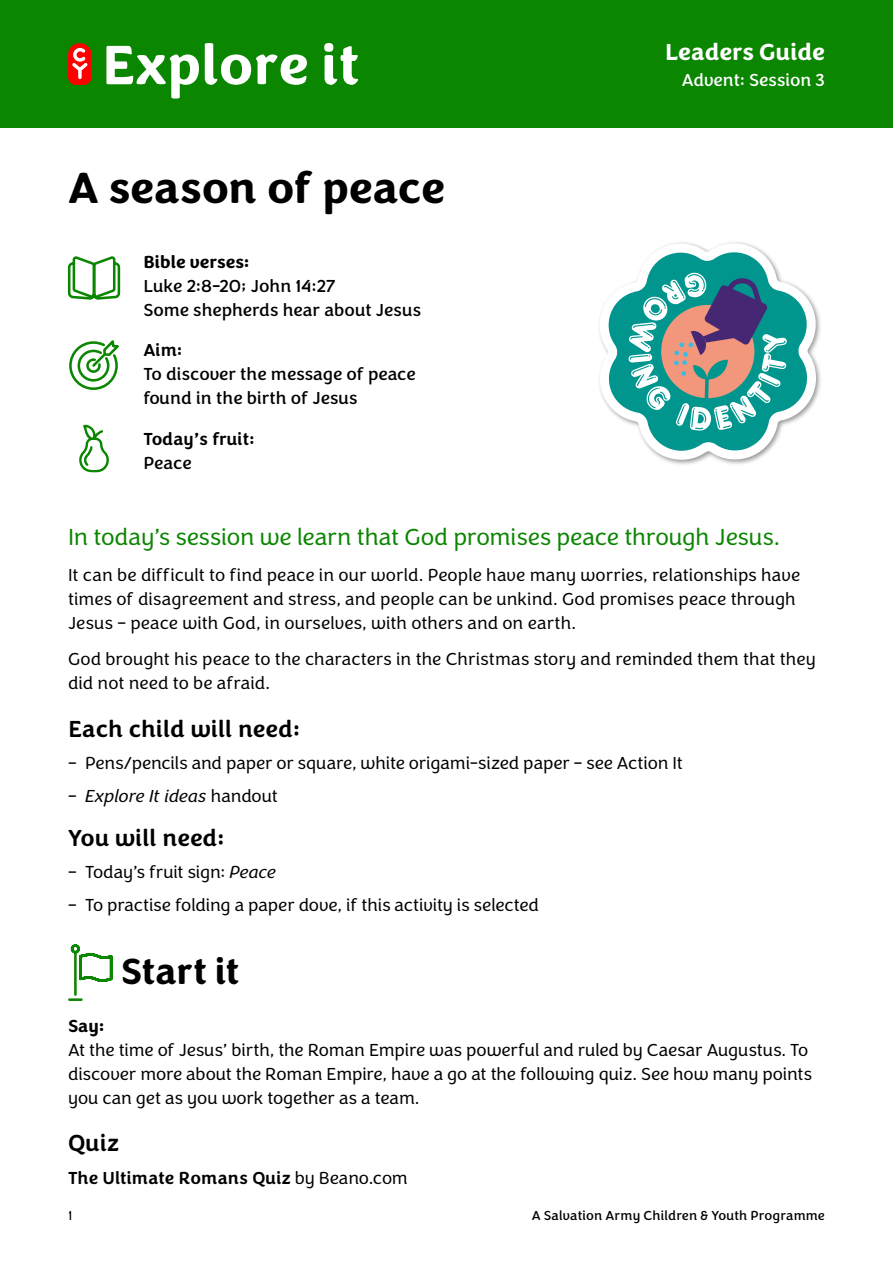
<style>
.page{position:relative;width:893px;height:1263px;background:#fff}
.page>*{position:absolute;margin:0;border:0;box-sizing:border-box;transform-origin:0 0}
.t1{font:700 45px "Congenial";letter-spacing:-.005em;color:#000}
.H2{font:700 37.5px "Congenial";letter-spacing:-.01em;color:#000}
.Intro{font:300 24px "Congenial";letter-spacing:-.005em;color:#0b8600}
.H3{font:500 24px "Congenial";color:#000}
.t2{font:700 24px "Congenial";color:#fff}
.Body_-_Standard{font:300 18px/24px "Congenial";letter-spacing:-.005em;color:#000}
.Body_-_Standard-2{font:18px/24px "Congenial";color:#000}
.Body_-_Standard-3{font:500 18px "Congenial";letter-spacing:-.005em;color:#000}
.t3{font:italic 300 18px "Congenial";letter-spacing:-.015em;color:#000}
.Section{font:700 18px "Congenial";letter-spacing:.005em;color:#000}
.t4{font:18px "Congenial";color:#fff}
.Section-2{font:500 18px "Congenial";color:#000}
.t5{font:13.5px "Congenial";letter-spacing:.005em;color:#000}
.t6{font:300 13.5px "Congenial";color:#000}
.s1{font-style:normal}
.s2{font-style:italic}
.s3{font-weight:300}
</style>
<div class="page">
<div style="left:0;top:0;width:893px;height:128px;background:#0b8600"></div>
<svg style="left:68px;top:43px;width:24px;height:42px"></svg>
<svg style="left:106px;top:46px;width:93px;height:53px"></svg>
<svg style="left:205px;top:43px;width:102px;height:42px"></svg>
<svg style="left:324px;top:43px;width:34px;height:42px"></svg>
<svg style="left:69px;top:340px;width:50px;height:50px"></svg>
<svg style="left:67px;top:257px;width:54px;height:43px"></svg>
<svg style="left:68px;top:944px;width:45px;height:57px"></svg>
<svg style="left:79px;top:424px;width:30px;height:48px"></svg>
<img style="left:599px;top:242px;width:222px;height:223px">
<svg style="left:600px;top:243px;width:216px;height:217px"></svg>
<svg style="left:628px;top:272px;width:159px;height:159px"></svg>
<h1 class="t1" style="left:68px;top:159px;width:378px">A season of peace</h1>
<p class="Section" style="left:144px;top:251px;width:108px">Bible verses:</p>
<p class="Body_-_Standard-2" style="left:144px;top:274px;width:194px">Luke 2:8-20; John 14:27</p>
<p class="Body_-_Standard-2" style="left:144px;top:298px;width:279px">Some shepherds hear about Jesus</p>
<p class="Section-2" style="left:144px;top:339px;width:41px">Aim:</p>
<p class="Body_-_Standard-2" style="left:144px;top:363px;width:274px">To discover the message of peace found in the birth of Jesus</p>
<p class="Body_-_Standard-3" style="left:144px;top:428px;width:113px">Today’s fruit:</p>
<p class="Body_-_Standard-2" style="left:144px;top:451px;width:50px">Peace</p>
<h3 class="t2" style="left:665px;top:37px;width:161px">Leaders Guide</h3>
<p class="t4" style="left:682px;top:69px;width:145px">Advent: Session 3</p>
<p class="Intro" style="left:68px;top:523px;width:713px">In today’s session we learn that God promises peace through Jesus.</p>
<p class="Body_-_Standard" style="left:68px;top:564px;width:734px">It can be difficult to find peace in our world. People have many worries, relationships have times of disagreement and stress, and people can be unkind. God promises peace through<br>Jesus – peace with God, in ourselves, with others and on earth.</p>
<p class="Body_-_Standard" style="left:68px;top:648px;width:749px">God brought his peace to the characters in the Christmas story and reminded them that they did not need to be afraid.</p>
<h2 class="H3" style="left:68px;top:714px;width:234px">Each child will need:</h2>
<p class="Body_-_Standard" style="left:68px;top:752px;width:616px">– Pens/pencils and paper or square, white origami-sized paper – see Action It</p>
<p class="t3" style="left:68px;top:785px;width:211px"><span class="s1">–</span> Explore It ideas <span class="s1">handout</span></p>
<h2 class="H3" style="left:68px;top:823px;width:158px">You will need:</h2>
<p class="Body_-_Standard" style="left:68px;top:861px;width:210px">– Today’s fruit sign: <span class="s2">Peace</span></p>
<p class="Body_-_Standard" style="left:68px;top:893px;width:472px">– To practise folding a paper dove, if this activity is selected</p>
<h3 class="H2" style="left:121px;top:948px;width:120px">Start it</h3>
<p class="Section" style="left:68px;top:1014px;width:38px">Say:</p>
<p class="Body_-_Standard" style="left:68px;top:1038px;width:746px">At the time of Jesus’ birth, the Roman Empire was powerful and ruled by Caesar Augustus. To discover more about the Roman Empire, have a go at the following quiz. See how many points you can get as you work together as a team.</p>
<h2 class="H3" style="left:68px;top:1129px;width:53px">Quiz</h2>
<p class="Body_-_Standard-3" style="left:68px;top:1167px;width:341px">The Ultimate Romans Quiz <span class="s3">by Beano.com</span></p>
<p class="t6" style="left:68px;top:1208px;width:6px">1</p>
<p class="t5" style="left:532px;top:1207px;width:295px">A Salvation Army Children &amp; Youth Programme</p>
</div>
